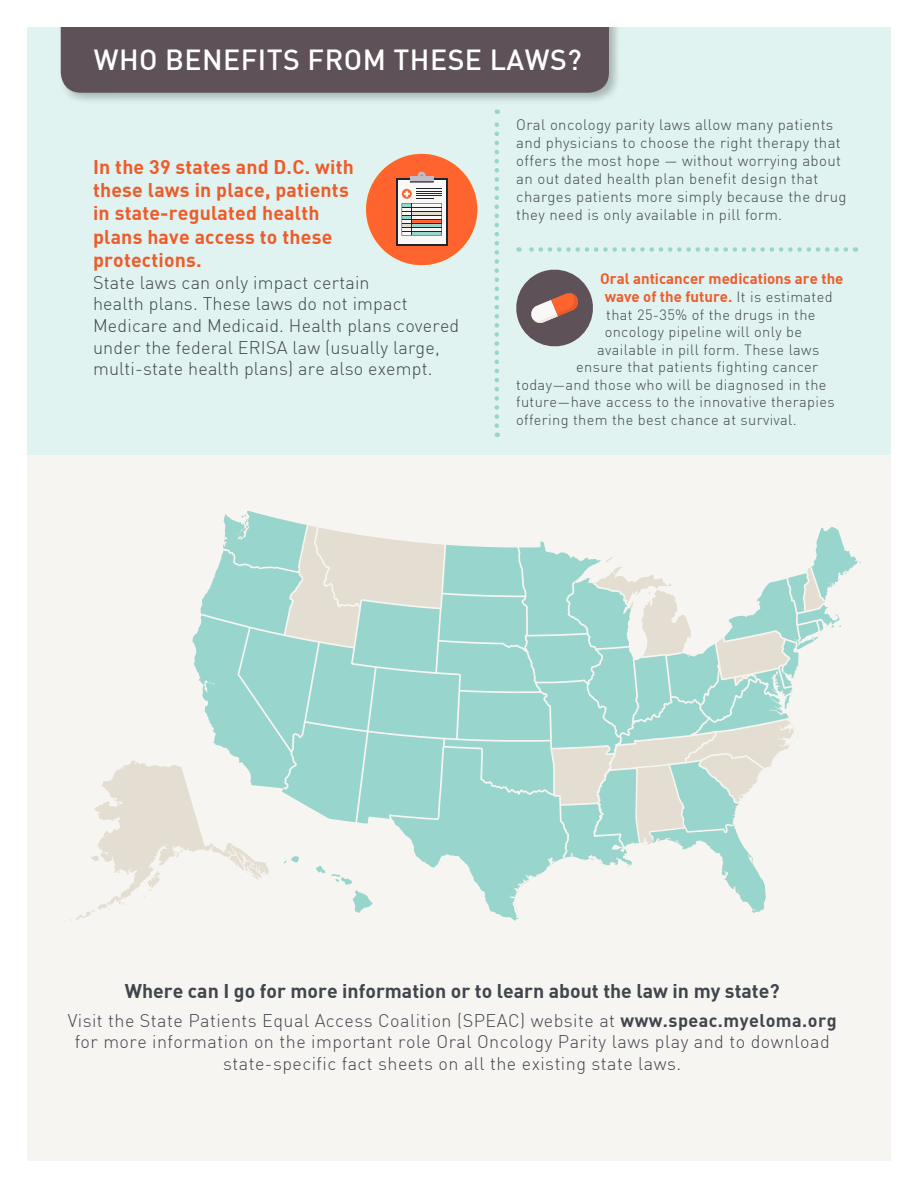
<style>
.page{position:relative;width:918px;height:1188px;background:#fff}
.page>*{position:absolute;margin:0;border:0;box-sizing:border-box;transform-origin:0 0}
.t1{font:500 28.5px "DIN";letter-spacing:.015em;color:#fff}
.t2{font:19.5px/23.4px "DIN Bold";letter-spacing:.01em;color:#ed5c2b}
.t3{font:19.5px "DIN Bold";color:#41454d}
.t4{font:300 18px/21.6px "DIN";letter-spacing:.025em;color:#41454d}
.t5{font:300 15px/18px "DIN";letter-spacing:.025em;color:#41454d}
.t6{font:15px/18px "DIN Bold";color:#ed5c2b;text-align:center}
.t7{font:300 14.7px "DIN";letter-spacing:.025em;color:#41454d}
.s1{font-family:"DIN";font-weight:300;font-size:14.7px;color:#41454d}
.s2{font-family:"DIN Bold";font-weight:400}
</style>
<div class="page">
<div style="left:27px;top:27px;width:864px;height:445px;background:#e0f3f0"></div>
<div style="left:58px;top:27px;width:563px;height:78px;background:#000;opacity:.25"></div>
<div style="left:61px;top:27px;width:548px;height:66px;background:#5e5158"></div>
<div style="left:27px;top:456px;width:864px;height:705px;background:#f7f5f1"></div>
<svg style="left:495px;top:110px;width:4px;height:316px"></svg>
<svg style="left:518px;top:247px;width:328px;height:5px"></svg>
<div style="left:366px;top:154px;width:111px;height:111px;background:#ff632e;border-radius:50%"></div>
<div style="left:396px;top:178px;width:52px;height:67px;background:linear-gradient(to bottom,#1f242d,#1f242d)"></div>
<div style="left:398px;top:180px;width:48px;height:63px;background:#faf8f6"></div>
<svg style="left:410px;top:172px;width:24px;height:11px"></svg>
<svg style="left:402px;top:189px;width:40px;height:47px"></svg>
<svg style="left:516px;top:269px;width:77px;height:78px"></svg>
<svg style="left:65px;top:511px;width:796px;height:411px"></svg>
<h1 class="t1" style="left:94px;top:42px;width:490px">WHO BENEFITS FROM THESE LAWS?</h1>
<p class="t2" style="left:93px;top:154px;width:262px">In the 39 states and D.C. with these laws in place, patients in state-regulated health plans have access to these protections.</p>
<p class="t4" style="left:93px;top:271px;width:368px">State laws can only impact certain<br>health plans. These laws do not impact Medicare and Medicaid. Health plans covered under the federal ERISA law (usually large, multi-state health plans) are also exempt.</p>
<p class="t5" style="left:516px;top:115px;width:332px">Oral oncology parity laws allow many patients and physicians to choose the right therapy that offers the most hope — without worrying about an out dated health plan benefit design that charges patients more simply because the drug they need is only available in pill form.</p>
<p class="t6" style="left:600px;top:269px;width:245px">Oral anticancer medications are the wave of the future. <span class="s1">It is estimated</span></p>
<p class="t7" style="left:606px;top:305px;width:211px">that 25-35% of the drugs in the</p>
<p class="t7" style="left:605px;top:323px;width:199px">oncology pipeline will only be</p>
<p class="t7" style="left:597px;top:340px;width:224px">available in pill form. These laws</p>
<p class="t7" style="left:576px;top:358px;width:244px">ensure that patients fighting cancer</p>
<p class="t7" style="left:516px;top:375px;width:312px">today—and those who will be diagnosed in the</p>
<p class="t7" style="left:516px;top:393px;width:320px">future—have access to the innovative therapies</p>
<p class="t7" style="left:516px;top:411px;width:282px">offering them the best chance at survival.</p>
<p class="t3" style="left:125px;top:979px;width:656px">Where can I go for more information or to learn about the law in my state?</p>
<p class="t4" style="left:68px;top:1009px;width:770px;text-align:center">Visit the State Patients Equal Access Coalition (SPEAC) website at <span class="s2">www.speac.myeloma.org </span>for more information on the important role Oral Oncology Parity laws play and to download state-specific fact sheets on all the existing state laws.</p>
</div>
